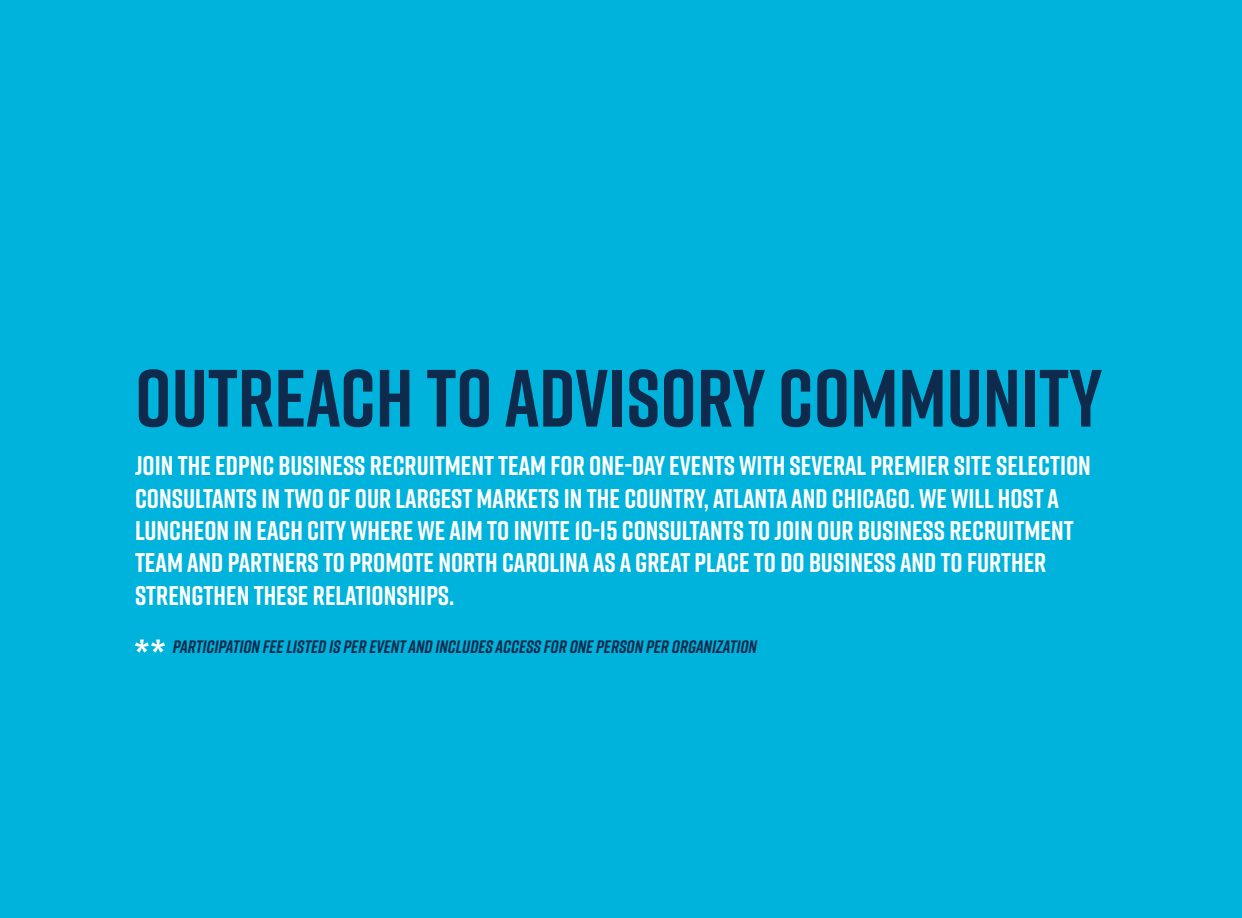
<style>
.page{position:relative;width:1242px;height:918px;background:#00b3dc}
.page>*{position:absolute;margin:0;border:0;box-sizing:border-box;transform-origin:0 0}
.t1{font:700 81px "Rift";color:#0e2b4d}
.t2{font:700 27px/32.4px "Rift";color:#fff}
.t3{font:italic 700 18px "Rift";color:#0e2b4d}
</style>
<div class="page">
<svg style="left:135px;top:640px;width:30px;height:13px"></svg>
<h1 class="t1" style="left:135px;top:340px;width:969px">OUTREACH TO ADVISORY COMMUNITY</h1>
<p class="t2" style="left:135px;top:449px;width:957px">JOIN THE EDPNC BUSINESS RECRUITMENT TEAM FOR ONE-DAY EVENTS WITH SEVERAL PREMIER SITE SELECTION CONSULTANTS IN TWO OF OUR LARGEST MARKETS IN THE COUNTRY, ATLANTA AND CHICAGO. WE WILL HOST A LUNCHEON IN EACH CITY WHERE WE AIM TO INVITE 10-15 CONSULTANTS TO JOIN OUR BUSINESS RECRUITMENT TEAM AND PARTNERS TO PROMOTE NORTH CAROLINA AS A GREAT PLACE TO DO BUSINESS AND TO FURTHER STRENGTHEN THESE RELATIONSHIPS.</p>
<p class="t3" style="left:173px;top:634px;width:586px">PARTICIPATION FEE LISTED IS PER EVENT AND INCLUDES ACCESS FOR ONE PERSON PER ORGANIZATION</p>
</div>
